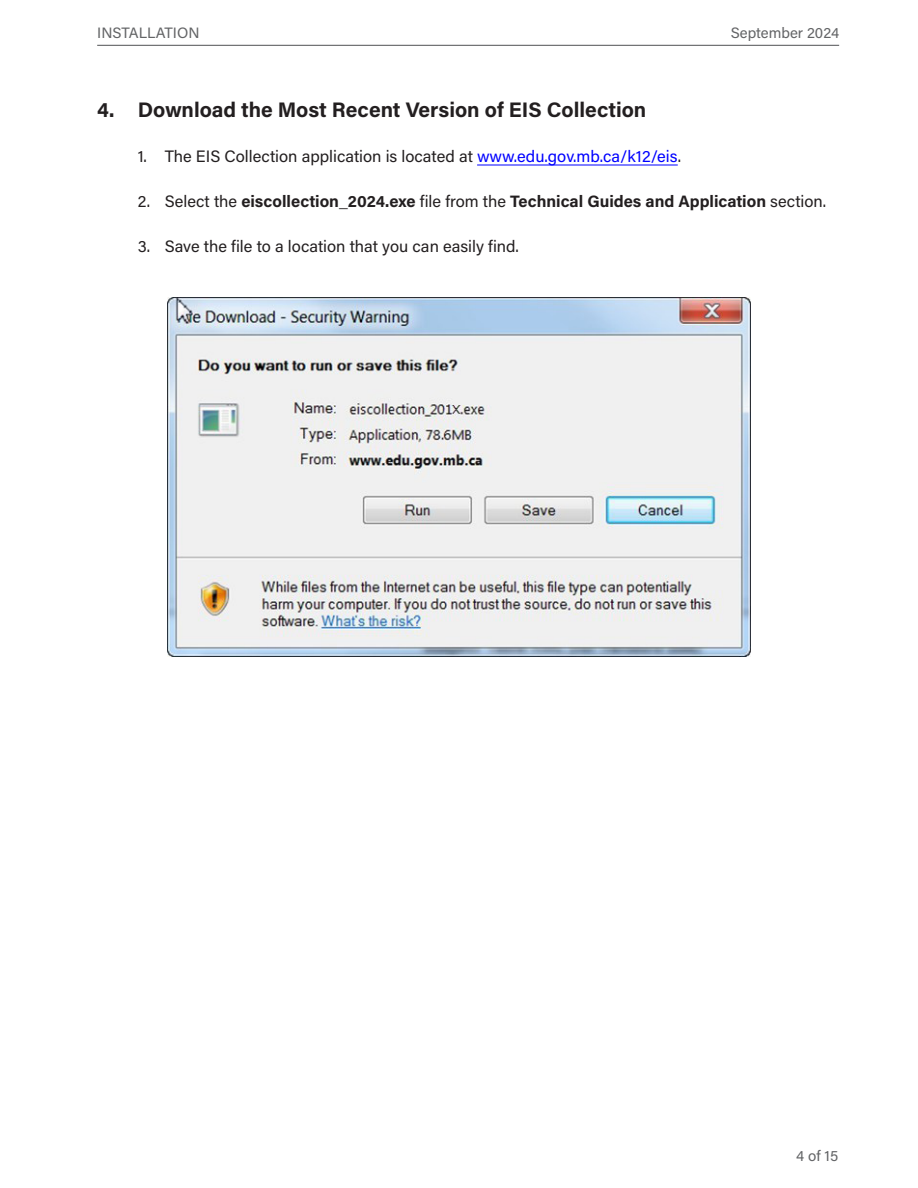
<style>
.page{position:relative;width:918px;height:1188px;background:#fff}
.page>*{position:absolute;margin:0;border:0;box-sizing:border-box;transform-origin:0 0}
.Heading_4{font:700 21px "Acumin Pro";color:#231f20}
.t1{font:16.5px "Acumin Pro";color:#231f20}
.t2{font:700 16.5px "Acumin Pro";color:#231f20}
.t3{font:15px "Acumin Pro";color:#636466}
.s1{color:#00f}
.s2{font-weight:400}
</style>
<div class="page">
<hr style="left:97px;top:45px;width:742px;height:1px;background:#636466">
<hr style="left:477px;top:165px;width:201px;height:1px;background:#00f">
<img style="left:167px;top:297px;width:584px;height:360px">
<p class="t3" style="left:97px;top:22px;width:104px">INSTALLATION</p>
<p class="t3" style="left:731px;top:22px;width:110px">September 2024</p>
<h4 class="Heading_4" style="left:97px;top:95px;width:551px">4. Download the Most Recent Version of EIS Collection</h4>
<p class="t1" style="left:138px;top:145px;width:545px">1. The EIS Collection application is located at <span class="s1">www.edu.gov.mb.ca/k12/eis</span>.</p>
<p class="t2" style="left:138px;top:190px;width:690px"><span class="s2">2. Select the</span> eiscollection_2024.exe <span class="s2">file from the</span> Technical Guides and Application <span class="s2">section.</span></p>
<p class="t1" style="left:138px;top:235px;width:383px">3. Save the file to a location that you can easily find.</p>
<p class="t3" style="left:796px;top:1145px;width:43px">4 of 15</p>
</div>
